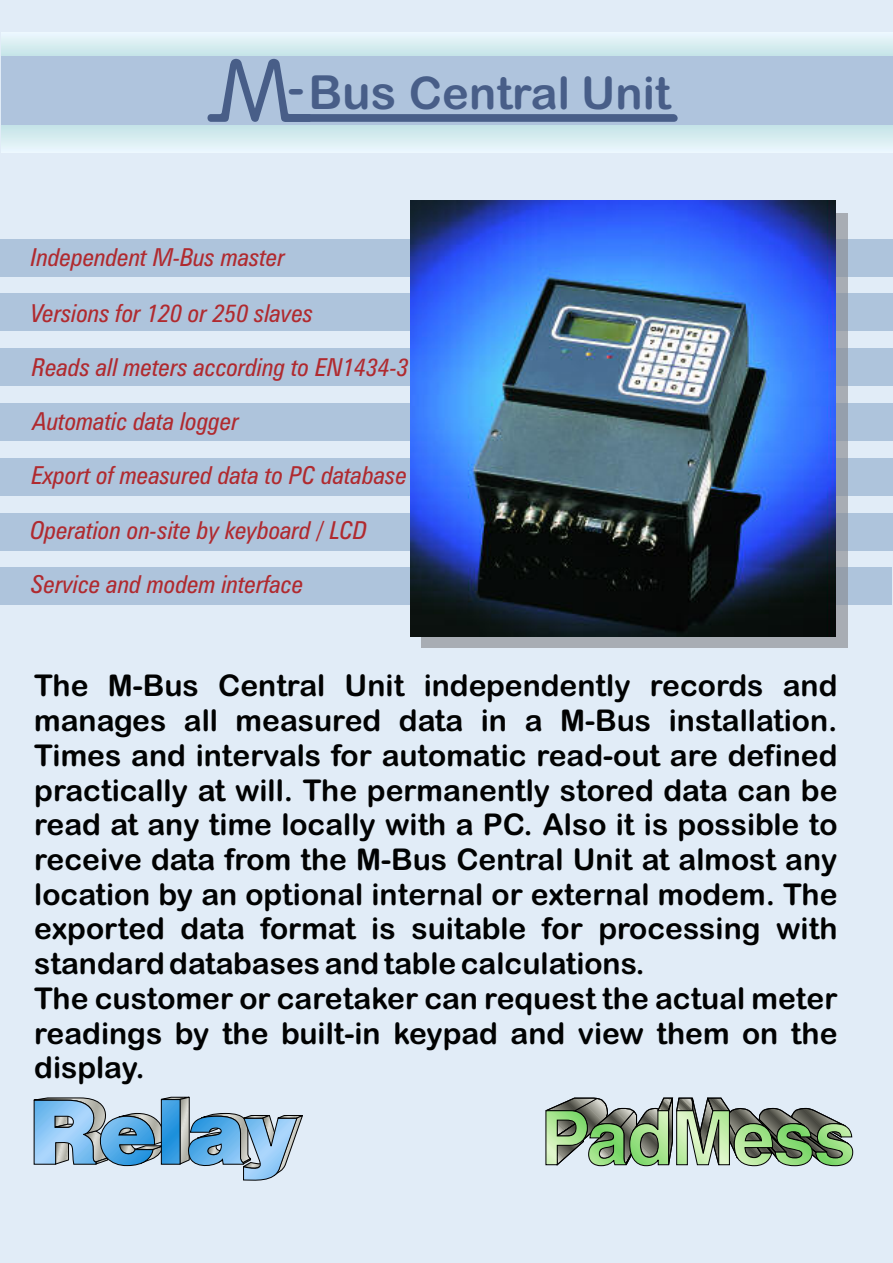
<style>
.page{position:relative;width:893px;height:1263px;background:#fff}
.page>*{position:absolute;margin:0;border:0;box-sizing:border-box;transform-origin:0 0}
.t1{font:700 45.15px "Arial Rounded MT Bold";color:#485e88}
.t2{font:700 30px/34.7px "Arial Rounded MT Bold";color:#010202}
.t3{font:italic 24.75px/53.8px "Zurich Cn BT";color:#b02a2f}
.s1{font-size:46.95px}
</style>
<div class="page">
<div style="left:0;top:0;width:892px;height:1263px;background:#e1ecf7"></div>
<img style="left:1px;top:32px;width:891px;height:24px">
<div style="left:1px;top:56px;width:891px;height:70px;background:#afc4dd"></div>
<img style="left:1px;top:126px;width:891px;height:26px">
<div style="left:0;top:348px;width:892px;height:38px;background:#aec4dc"></div>
<div style="left:0;top:403px;width:892px;height:38px;background:#aec4dc"></div>
<div style="left:1px;top:458px;width:891px;height:38px;background:#aec4dc"></div>
<div style="left:0;top:513px;width:892px;height:38px;background:#aec4dc"></div>
<div style="left:0;top:567px;width:891px;height:38px;background:#aec4dc"></div>
<div style="left:0;top:293px;width:892px;height:38px;background:#aec4dc"></div>
<div style="left:0;top:239px;width:892px;height:37px;background:#aec4dc"></div>
<div style="left:422px;top:213px;width:425px;height:435px;background:#a8adb4"></div>
<div style="left:422px;top:348px;width:425px;height:38px;background:#959fac"></div>
<div style="left:422px;top:403px;width:425px;height:38px;background:#959fac"></div>
<div style="left:422px;top:458px;width:425px;height:38px;background:#959fac"></div>
<div style="left:422px;top:513px;width:425px;height:38px;background:#959fac"></div>
<div style="left:422px;top:567px;width:425px;height:38px;background:#959fac"></div>
<div style="left:422px;top:293px;width:425px;height:38px;background:#959fac"></div>
<div style="left:422px;top:239px;width:425px;height:37px;background:#959fac"></div>
<svg style="left:33px;top:1096px;width:270px;height:85px"></svg>
<svg style="left:207px;top:59px;width:471px;height:63px"></svg>
<svg style="left:545px;top:1097px;width:308px;height:70px"></svg>
<img style="left:410px;top:201px;width:426px;height:436px">
<h1 class="t1" style="left:288px;top:76px;width:384px"><span class="s1">-Bus</span> Central Unit</h1>
<p class="t3" style="left:31px;top:232px;width:256px">Independent M-Bus master</p>
<p class="t3" style="left:31px;top:288px;width:284px">Versions for 120 or 250 slaves</p>
<p class="t3" style="left:32px;top:342px;width:378px">Reads all meters according to EN1434-3</p>
<p class="t3" style="left:33px;top:396px;width:207px">Automatic data logger</p>
<p class="t3" style="left:32px;top:451px;width:377px">Export of measured data to PC database</p>
<p class="t3" style="left:30px;top:506px;width:338px">Operation on-site by keyboard / LCD<br>Service and modem interface</p>
<p class="t2" style="left:34px;top:671px;width:804px">The M-Bus Central Unit independently records and manages all measured data in a M-Bus installation.<br>Times and intervals for automatic read-out are defined practically at will. The permanently stored data can be read at any time locally with a PC. Also it is possible to receive data from the M-Bus Central Unit at almost any location by an optional internal or external modem. The exported data format is suitable for processing with standard databases and table calculations.<br>The customer or caretaker can request the actual meter readings by the built-in keypad and view them on the display.</p>
</div>
